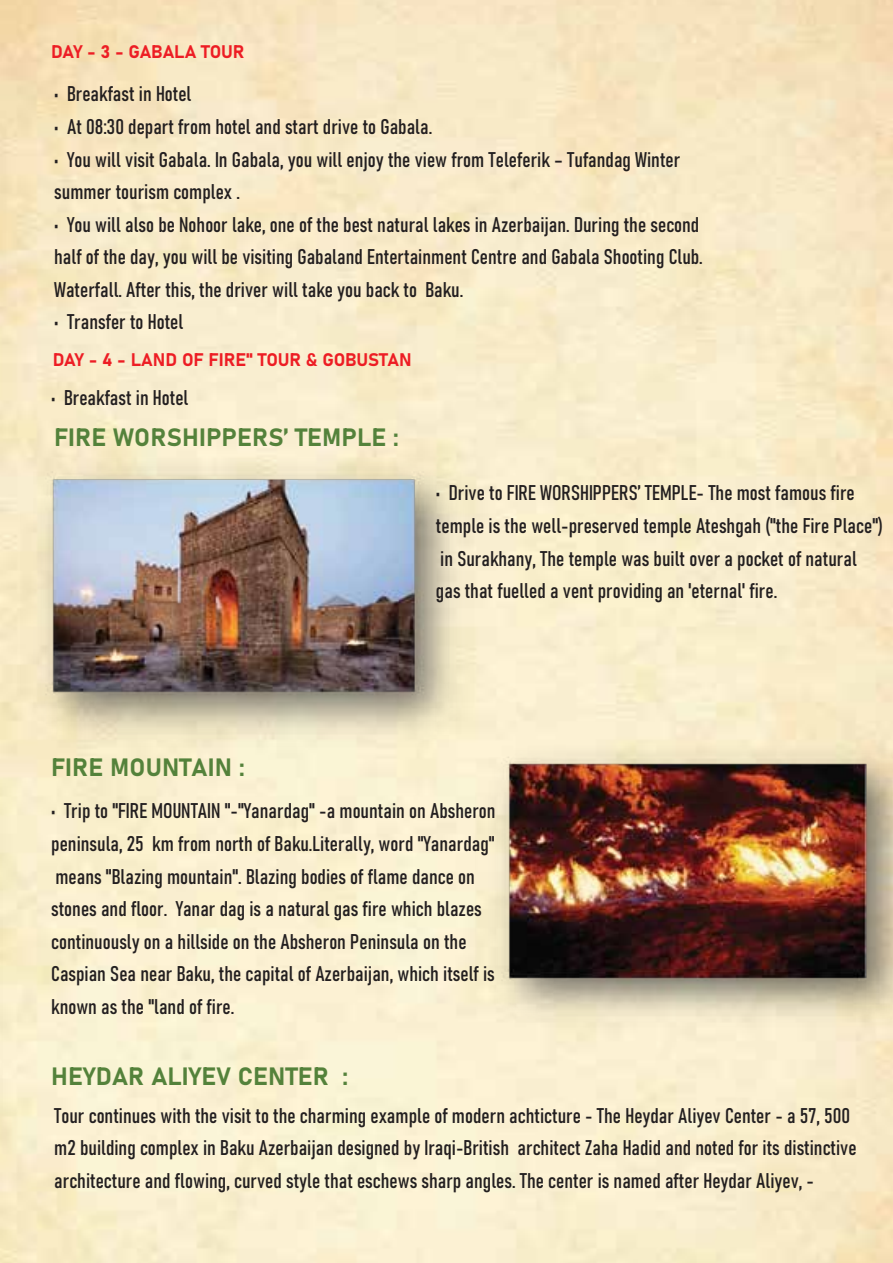
<style>
.page{position:relative;width:893px;height:1263px;background:#fff}
.page>*{position:absolute;margin:0;border:0;box-sizing:border-box;transform-origin:0 0}
.t1{font:24.75px "Bahnschrift 700 100";letter-spacing:.005em;color:#54823b}
.t2{font:21px/32.5px "Bahnschrift 400 75";color:#231f20}
.t3{font:18px "Bahnschrift 700 100";letter-spacing:-.01em;color:#ed1d24}
</style>
<div class="page">
<img style="left:21px;top:445px;width:460px;height:316px">
<img style="left:476px;top:734px;width:417px;height:306px">
<p class="t3" style="left:51px;top:38px;width:195px">DAY - 3 - GABALA TOUR</p>
<p class="t2" style="left:54px;top:76px;width:139px">• Breakfast in Hotel</p>
<p class="t2" style="left:54px;top:109px;width:380px">• At 08:30 depart from hotel and start drive to Gabala.</p>
<p class="t2" style="left:54px;top:141px;width:628px">• You will visit Gabala. In Gabala, you will enjoy the view from Teleferik – Tufandag Winter summer tourism complex .</p>
<p class="t2" style="left:54px;top:207px;width:650px">• You will also be Nohoor lake, one of the best natural lakes in Azerbaijan. During the second half of the day, you will be visiting Gabaland Entertainment Centre and Gabala Shooting Club.<br>Waterfall. After this, the driver will take you back to Baku.</p>
<p class="t2" style="left:54px;top:304px;width:131px">• Transfer to Hotel</p>
<p class="t3" style="left:53px;top:346px;width:360px">DAY - 4 - LAND OF FIRE" TOUR &amp; GOBUSTAN</p>
<p class="t2" style="left:51px;top:380px;width:139px">• Breakfast in Hotel</p>
<p class="t1" style="left:54px;top:418px;width:346px">FIRE WORSHIPPERS’ TEMPLE :</p>
<p class="t2" style="left:436px;top:475px;width:448px">• Drive to FIRE WORSHIPPERS’ TEMPLE- The most famous fire temple is the well-preserved temple Ateshgah ("the Fire Place") in Surakhany, The temple was built over a pocket of natural<br>gas that fuelled a vent providing an 'eternal' fire.</p>
<p class="t1" style="left:51px;top:748px;width:195px">FIRE MOUNTAIN :</p>
<p class="t2" style="left:51px;top:793px;width:446px">• Trip to "FIRE MOUNTAIN "-"Yanardag" -a mountain on Absheron peninsula, 25 km from north of Baku.Literally, word "Yanardag" means "Blazing mountain". Blazing bodies of flame dance on stones and floor. Yanar dag is a natural gas fire which blazes continuously on a hillside on the Absheron Peninsula on the Caspian Sea near Baku, the capital of Azerbaijan, which itself is known as the "land of fire.</p>
<p class="t1" style="left:51px;top:1057px;width:298px">HEYDAR ALIYEV CENTER :</p>
<p class="t2" style="left:54px;top:1098px;width:804px">Tour continues with the visit to the charming example of modern achticture - The Heydar Aliyev Center - a 57, 500 m2 building complex in Baku Azerbaijan designed by Iraqi-British architect Zaha Hadid and noted for its distinctive architecture and flowing, curved style that eschews sharp angles. The center is named after Heydar Aliyev, -</p>
</div>
